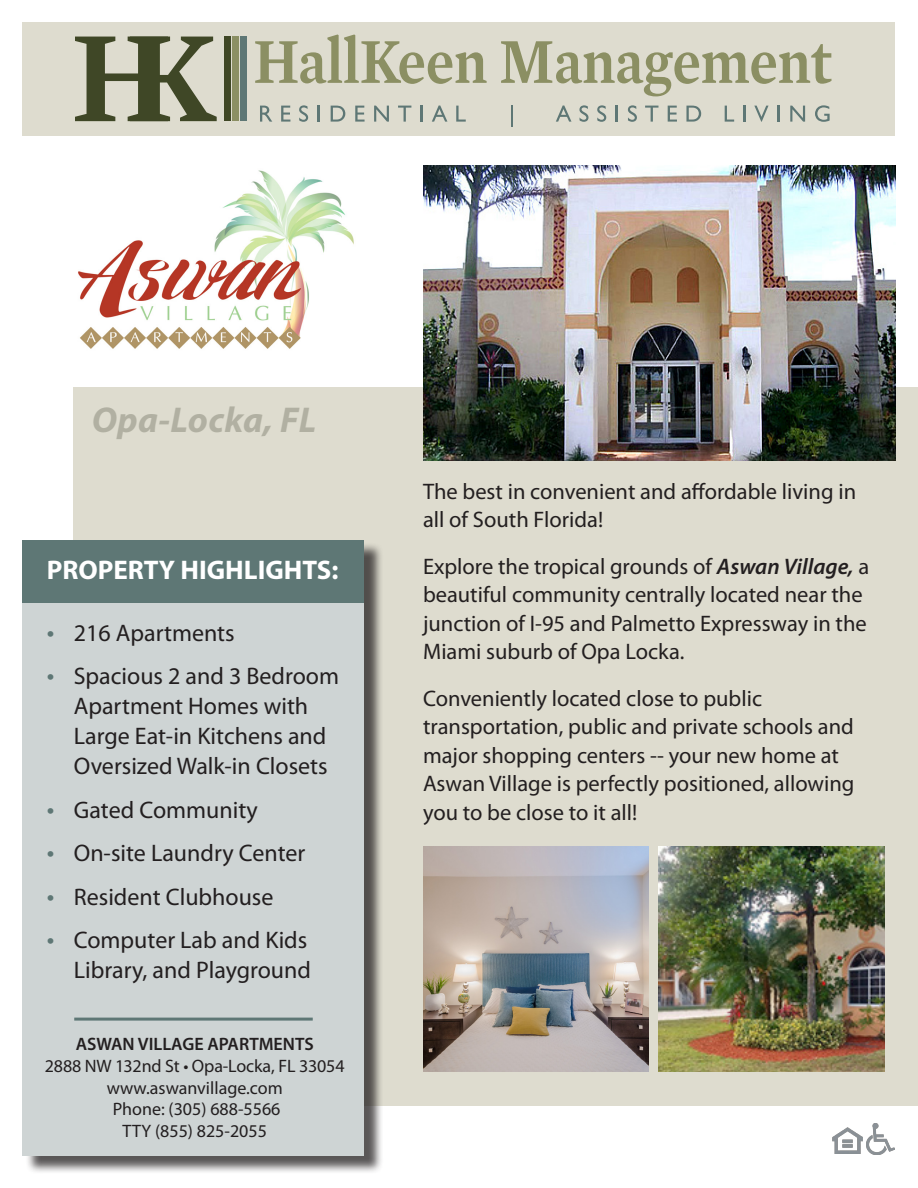
<style>
.page{position:relative;width:918px;height:1188px;background:#fff}
.page>*{position:absolute;margin:0;border:0;box-sizing:border-box;transform-origin:0 0}
.t1{font:italic 700 36px "Myriad Pro";letter-spacing:.01em;color:#b1b0a2}
.Basic__No_Hyphenatio{font:700 27px "Myriad Pro";color:#fff}
.Bullet_Indent{font:24px/30px "Myriad Pro";color:#231f20}
.Basic__No_Hyphenatio-2{font:22.5px/28.5px "Myriad Pro";color:#231f20}
.t2{font:18px "Myriad Pro";color:#231f20}
.t3{font:600 18px "Myriad Pro";color:#231f20}
.s1{font-size:27px;color:#5e7775}
.s2{font-weight:600;font-style:italic}
</style>
<div class="page">
<div style="left:74px;top:387px;width:844px;height:718px;background:#dedccf"></div>
<div style="left:25px;top:542px;width:358px;height:632px;background:#231f20;opacity:.75"></div>
<div style="left:22px;top:540px;width:342px;height:616px;background:#ced4d4"></div>
<img style="left:423px;top:166px;width:473px;height:295px">
<div style="left:22px;top:540px;width:342px;height:63px;background:#5e7775"></div>
<img style="left:867px;top:1123px;width:28px;height:32px">
<img style="left:832px;top:1128px;width:30px;height:25px">
<hr style="left:74px;top:1018px;width:239px;height:3px;background:#5e7775">
<img style="left:78px;top:170px;width:276px;height:179px">
<div style="left:22px;top:22px;width:874px;height:114px;background:#dedccf"></div>
<svg style="left:75px;top:37px;width:142px;height:84px"></svg>
<svg style="left:255px;top:34px;width:232px;height:50px"></svg>
<svg style="left:501px;top:41px;width:331px;height:55px"></svg>
<div style="left:224px;top:36px;width:6px;height:85px;background:#3f4725"></div>
<div style="left:232px;top:36px;width:6px;height:85px;background:#8b8f63"></div>
<div style="left:240px;top:36px;width:7px;height:85px;background:#5e7775"></div>
<svg style="left:260px;top:106px;width:12px;height:16px"></svg>
<svg style="left:281px;top:106px;width:9px;height:16px"></svg>
<svg style="left:299px;top:105px;width:9px;height:17px"></svg>
<svg style="left:318px;top:106px;width:2px;height:16px"></svg>
<svg style="left:331px;top:106px;width:14px;height:16px"></svg>
<svg style="left:355px;top:106px;width:10px;height:16px"></svg>
<svg style="left:374px;top:106px;width:15px;height:16px"></svg>
<svg style="left:398px;top:106px;width:13px;height:16px"></svg>
<svg style="left:421px;top:106px;width:2px;height:16px"></svg>
<svg style="left:432px;top:106px;width:15px;height:16px"></svg>
<svg style="left:456px;top:106px;width:10px;height:16px"></svg>
<hr style="left:511px;top:106px;width:2px;height:21px;background:#5e7775">
<svg style="left:556px;top:106px;width:15px;height:16px"></svg>
<svg style="left:579px;top:105px;width:10px;height:17px"></svg>
<svg style="left:597px;top:105px;width:9px;height:17px"></svg>
<svg style="left:616px;top:106px;width:2px;height:16px"></svg>
<svg style="left:628px;top:105px;width:9px;height:17px"></svg>
<svg style="left:645px;top:106px;width:13px;height:16px"></svg>
<svg style="left:668px;top:106px;width:9px;height:16px"></svg>
<svg style="left:686px;top:106px;width:15px;height:16px"></svg>
<svg style="left:725px;top:106px;width:9px;height:16px"></svg>
<hr style="left:743px;top:106px;width:3px;height:16px;background:#5e7775">
<svg style="left:754px;top:106px;width:15px;height:16px"></svg>
<hr style="left:777px;top:106px;width:3px;height:16px;background:#5e7775">
<svg style="left:790px;top:106px;width:15px;height:16px"></svg>
<svg style="left:815px;top:105px;width:15px;height:17px"></svg>
<img style="left:423px;top:847px;width:225px;height:225px">
<img style="left:659px;top:847px;width:225px;height:225px">
<p class="t1" style="left:92px;top:396px;width:226px">Opa-Locka, FL</p>
<p class="Basic__No_Hyphenatio" style="left:47px;top:553px;width:293px">PROPERTY HIGHLIGHTS:</p>
<p class="Bullet_Indent" style="left:47px;top:618px;width:189px"><span class="s1">•</span> 216 Apartments</p>
<p class="Bullet_Indent" style="left:74px;top:661px;width:267px;text-indent:-27px"><span class="s1">•</span> Spacious 2 and 3 Bedroom<br>Apartment Homes with<br>Large Eat-in Kitchens and<br>Oversized Walk-in Closets</p>
<p class="Bullet_Indent" style="left:47px;top:795px;width:213px"><span class="s1">•</span> Gated Community</p>
<p class="Bullet_Indent" style="left:47px;top:838px;width:260px"><span class="s1">•</span> On-site Laundry Center</p>
<p class="Bullet_Indent" style="left:47px;top:882px;width:228px"><span class="s1">•</span> Resident Clubhouse</p>
<p class="Bullet_Indent" style="left:47px;top:925px;width:266px;text-align:right"><span class="s1">•</span> Computer Lab and Kids<br>Library, and Playground</p>
<p class="t3" style="left:76px;top:1033px;width:239px">ASWAN VILLAGE APARTMENTS</p>
<p class="t2" style="left:45px;top:1055px;width:301px">2888 NW 132nd St • Opa-Locka, FL 33054</p>
<p class="t2" style="left:107px;top:1076px;width:178px">www.aswanvillage.com</p>
<p class="t2" style="left:113px;top:1098px;width:169px">Phone: (305) 688-5566</p>
<p class="t2" style="left:122px;top:1120px;width:146px">TTY (855) 825-2055</p>
<p class="Basic__No_Hyphenatio-2" style="left:423px;top:477px;width:435px">The best in convenient and affordable living in all of South Florida!</p>
<p class="Basic__No_Hyphenatio-2" style="left:423px;top:552px;width:448px">Explore the tropical grounds of <span class="s2">Aswan Village,</span> a beautiful community centrally located near the junction of I-95 and Palmetto Expressway in the Miami suburb of Opa Locka.</p>
<p class="Basic__No_Hyphenatio-2" style="left:423px;top:684px;width:433px">Conveniently located close to public transportation, public and private schools and major shopping centers -- your new home at Aswan Village is perfectly positioned, allowing you to be close to it all!</p>
</div>
